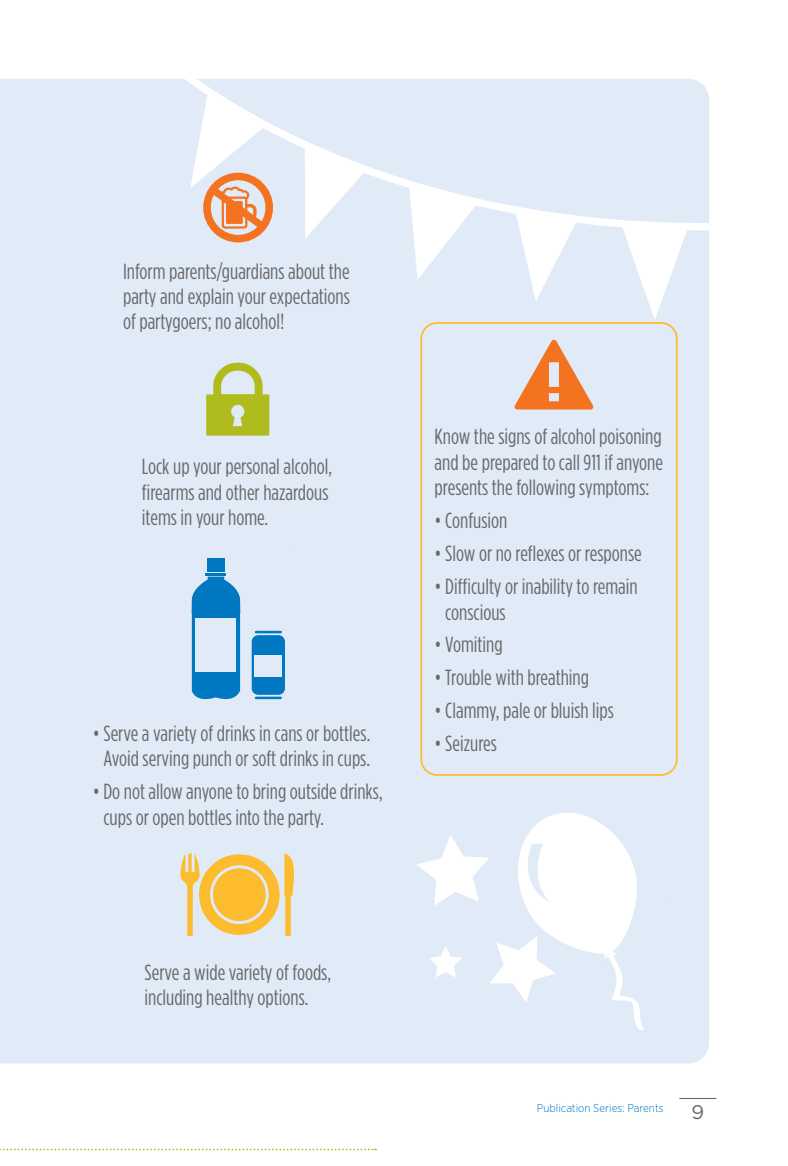
<style>
.page{position:relative;width:788px;height:1166px;background:#fff}
.page>*{position:absolute;margin:0;border:0;box-sizing:border-box;transform-origin:0 0}
.t1{font:21.88px/25.4px "Gotham Condensed";color:#69696c}
.t2{font:19.6px "Gotham";color:#69696c}
.t3{font:300 11.38px "Gotham Narrow";color:#0079c2}
</style>
<div class="page">
<hr style="left:679px;top:1097px;width:37px;height:2px;background:#69696c">
<div style="left:0;top:79px;width:709px;height:984px;background:#e1ebf7"></div>
<div style="left:159px;top:79px;width:550px;height:155px;background:#e1ebf7"></div>
<svg style="left:305px;top:146px;width:60px;height:93px"></svg>
<svg style="left:409px;top:185px;width:68px;height:95px"></svg>
<svg style="left:515px;top:210px;width:62px;height:91px"></svg>
<svg style="left:621px;top:224px;width:67px;height:96px"></svg>
<svg style="left:416px;top:803px;width:232px;height:228px"></svg>
<svg style="left:0;top:1148px;width:376px;height:2px"></svg>
<svg style="left:190px;top:91px;width:83px;height:151px"></svg>
<div style="left:226px;top:201px;width:17px;height:23px;background:#f47321"></div>
<svg style="left:206px;top:362px;width:63px;height:74px"></svg>
<svg style="left:180px;top:853px;width:114px;height:82px"></svg>
<svg style="left:276px;top:552px;width:12px;height:9px"></svg>
<div style="left:252px;top:635px;width:33px;height:60px;background:#0079c2;border-radius:7px"></div>
<hr style="left:255px;top:631px;width:27px;height:2px;background:#0079c2">
<hr style="left:255px;top:696px;width:27px;height:3px;background:#0079c2">
<div style="left:254px;top:655px;width:28px;height:22px;background:#e1ebf7"></div>
<hr style="left:206px;top:573px;width:20px;height:2px;background:#0079c2">
<div style="left:207px;top:558px;width:18px;height:14px;background:#0079c2"></div>
<svg style="left:191px;top:576px;width:49px;height:127px"></svg>
<div style="left:196px;top:618px;width:40px;height:53px;background:#e1ebf7"></div>
<div style="left:420px;top:322px;width:257px;height:454px;border:2px solid #fdbb2e;border-radius:16px"></div>
<svg style="left:514px;top:340px;width:79px;height:69px"></svg>
<p class="t1" style="left:123px;top:258px;width:228px;text-align:justify">Inform parents/guardians about the party and explain your expectations of partygoers; no alcohol!</p>
<p class="t1" style="left:142px;top:453px;width:192px">Lock up your personal alcohol, firearms and other hazardous items in your home.</p>
<p class="t1" style="left:93px;top:720px;width:279px;text-align:center">• Serve a variety of drinks in cans or bottles.<br>Avoid serving punch or soft drinks in cups.</p>
<p class="t1" style="left:103px;top:778px;width:281px;text-indent:-11px">• Do not allow anyone to bring outside drinks, cups or open bottles into the party.</p>
<p class="t1" style="left:434px;top:424px;width:230px;text-align:justify">Know the signs of alcohol poisoning and be prepared to call 911 if anyone presents the following symptoms:</p>
<p class="t1" style="left:434px;top:507px;width:74px">• Confusion</p>
<p class="t1" style="left:434px;top:540px;width:208px">• Slow or no reflexes or response</p>
<p class="t1" style="left:445px;top:573px;width:194px;text-indent:-11px">• Difficulty or inability to remain conscious</p>
<p class="t1" style="left:434px;top:632px;width:69px">• Vomiting</p>
<p class="t1" style="left:434px;top:665px;width:156px">• Trouble with breathing</p>
<p class="t1" style="left:434px;top:698px;width:181px">• Clammy, pale or bluish lips</p>
<p class="t1" style="left:434px;top:730px;width:64px">• Seizures</p>
<p class="t1" style="left:144px;top:959px;width:188px">Serve a wide variety of foods, including healthy options.</p>
<p class="t3" style="left:537px;top:1101px;width:128px">Publication Series: Parents</p>
<p class="t2" style="left:691px;top:1100px;width:14px">9</p>
</div>
